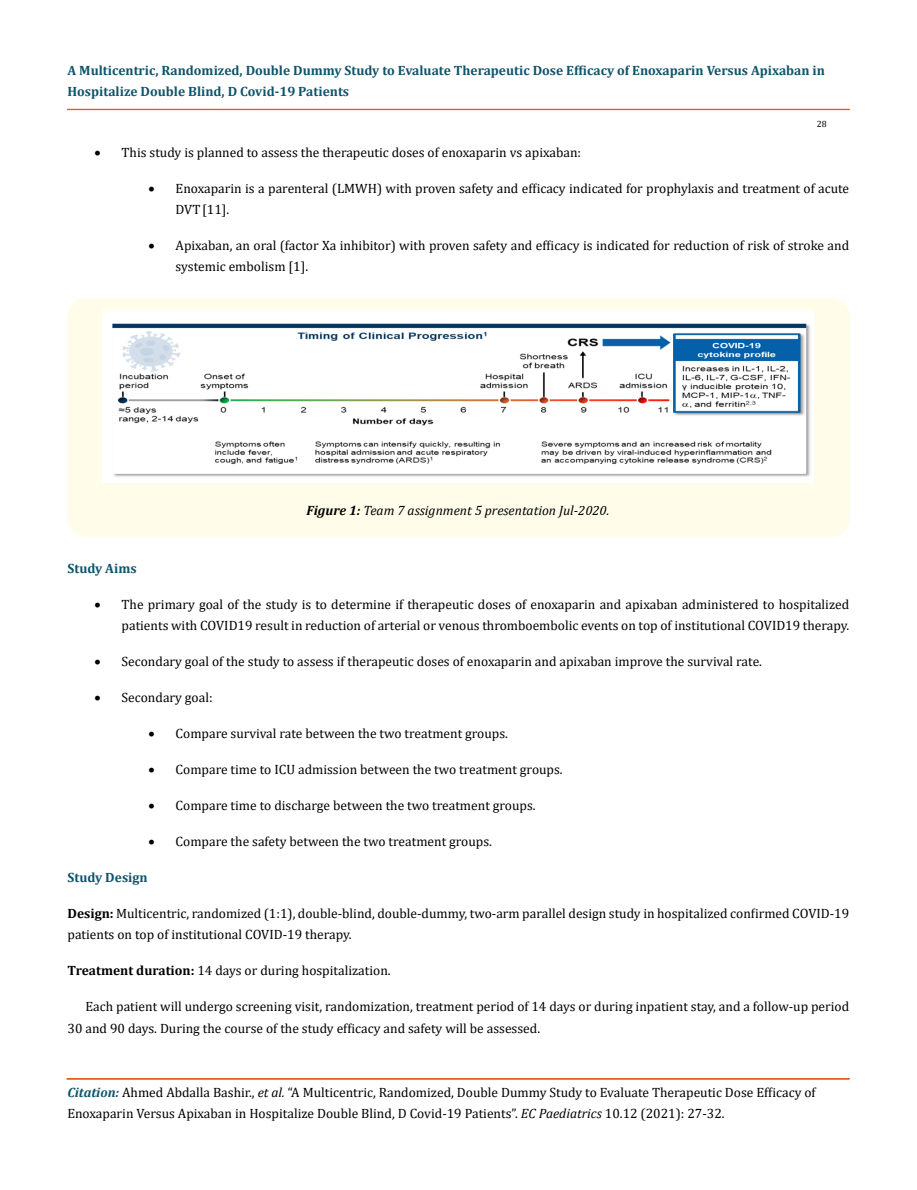
<style>
.page{position:relative;width:917px;height:1190px;background:#fff}
.page>*{position:absolute;margin:0;border:0;box-sizing:border-box;transform-origin:0 0}
.t1{font:13.5px/21px "Cambria";color:#000}
.t2{font:700 13.5px/21px "Cambria";color:#0e546a}
.t3{font:italic 13.5px "Cambria";color:#000}
.t4{font:9px "Cambria";color:#000}
.s1{font-weight:700}
.s2{font-weight:700;font-style:italic;color:#0e546a}
.s3{font-style:italic}
</style>
<div class="page">
<div style="left:67px;top:109px;width:782px;height:1px;border:1px solid #e05d1a"></div>
<div style="left:67px;top:1078px;width:782px;height:1px;border:1px solid #e05d1a"></div>
<div style="left:68px;top:298px;width:781px;height:239px;background:#fffde9;border-radius:18px"></div>
<img style="left:103px;top:311px;width:710px;height:171px">
<p class="t2" style="left:68px;top:59px;width:759px">A Multicentric, Randomized, Double Dummy Study to Evaluate Therapeutic Dose Efficacy of Enoxaparin Versus Apixaban in<br>Hospitalize Double Blind, D Covid-19 Patients</p>
<p class="t4" style="left:816px;top:118px;width:11px">28</p>
<p class="t1" style="left:94px;top:142px;width:488px">• This study is planned to assess the therapeutic doses of enoxaparin vs apixaban:</p>
<p class="t1" style="left:176px;top:178px;width:675px;text-indent:-27px">• Enoxaparin is a parenteral (LMWH) with proven safety and efficacy indicated for prophylaxis and treatment of acute<br>DVT[11].</p>
<p class="t1" style="left:176px;top:235px;width:675px;text-indent:-27px">• Apixaban, an oral (factor Xa inhibitor) with proven safety and efficacy is indicated for reduction of risk of stroke and systemic embolism [1].</p>
<p class="t3" style="left:306px;top:500px;width:304px"><span class="s1">Figure 1:</span> Team 7 assignment 5 presentation Jul-2020.</p>
<p class="t2" style="left:68px;top:557px;width:71px">Study Aims</p>
<p class="t1" style="left:94px;top:594px;width:756px;text-align:right">• The primary goal of the study is to determine if therapeutic doses of enoxaparin and apixaban administered to hospitalized patients with COVID19 result in reduction of arterial or venous thromboembolic events on top of institutional COVID19 therapy.</p>
<p class="t1" style="left:94px;top:651px;width:669px">• Secondary goal of the study to assess if therapeutic doses of enoxaparin and apixaban improve the survival rate.</p>
<p class="t1" style="left:94px;top:687px;width:120px">• Secondary goal:</p>
<p class="t1" style="left:148px;top:723px;width:361px">• Compare survival rate between the two treatment groups.</p>
<p class="t1" style="left:148px;top:759px;width:415px">• Compare time to ICU admission between the two treatment groups.</p>
<p class="t1" style="left:148px;top:795px;width:388px">• Compare time to discharge between the two treatment groups.</p>
<p class="t1" style="left:148px;top:831px;width:345px">• Compare the safety between the two treatment groups.</p>
<p class="t2" style="left:68px;top:866px;width:82px">Study Design</p>
<p class="t1" style="left:68px;top:903px;width:783px"><span class="s1">Design:</span> Multicentric, randomized (1:1), double-blind, double-dummy, two-arm parallel design study in hospitalized confirmed COVID-19 patients on top of institutional COVID-19 therapy.</p>
<p class="t1" style="left:68px;top:960px;width:324px"><span class="s1">Treatment duration:</span> 14 days or during hospitalization.</p>
<p class="t1" style="left:68px;top:996px;width:783px;text-indent:18px">Each patient will undergo screening visit, randomization, treatment period of 14 days or during inpatient stay, and a follow-up period<br>30 and 90 days. During the course of the study efficacy and safety will be assessed.</p>
<p class="t1" style="left:67px;top:1081px;width:749px"><span class="s2">Citation:</span> Ahmed Abdalla Bashir., <span class="s3">et al.</span> “A Multicentric, Randomized, Double Dummy Study to Evaluate Therapeutic Dose Efficacy of<br>Enoxaparin Versus Apixaban in Hospitalize Double Blind, D Covid-19 Patients”. <span class="s3">EC Paediatrics</span> 10.12 (2021): 27-32.</p>
</div>
